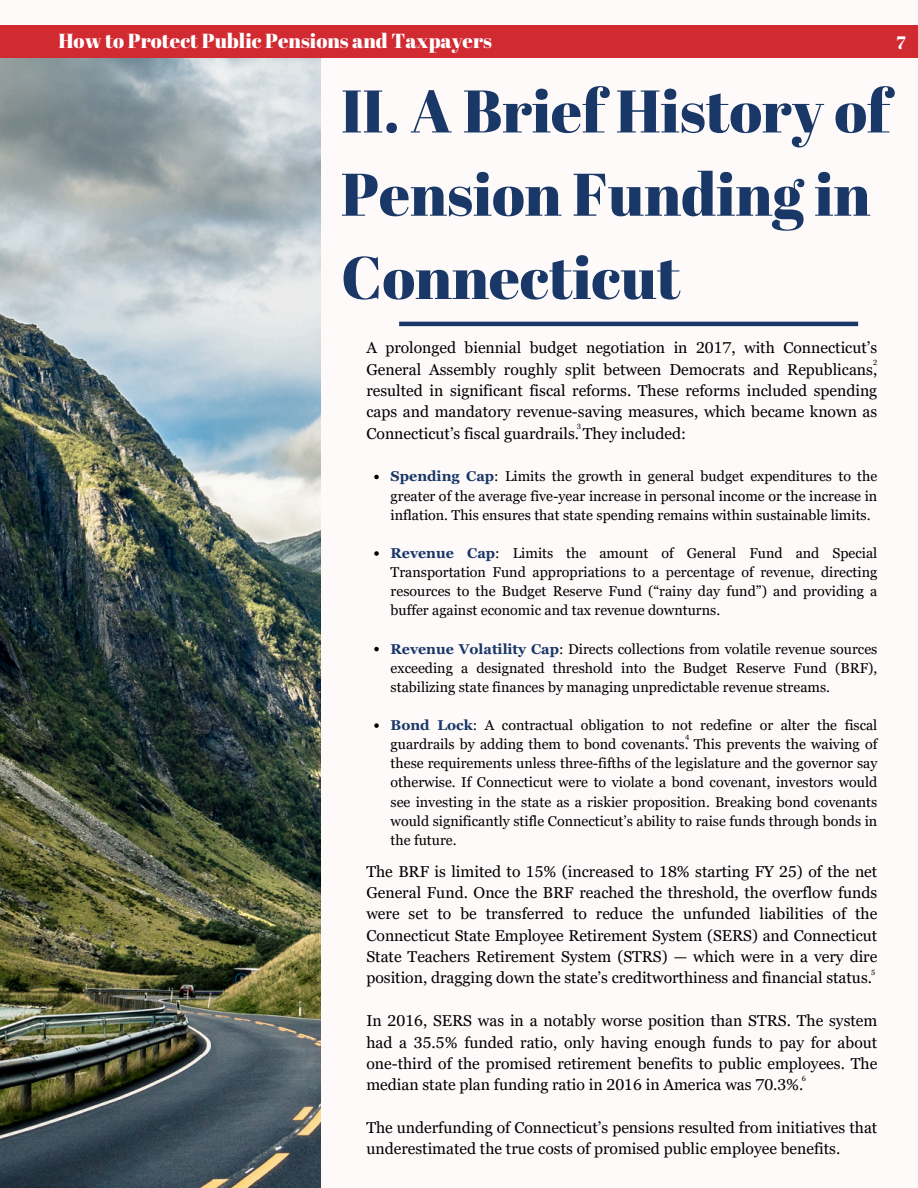
<style>
.page{position:relative;width:918px;height:1188px;background:#fefafa}
.page>*{position:absolute;margin:0;border:0;box-sizing:border-box;transform-origin:0 0}
.t1{font:60px/83.2px "Abril Fatface";color:#193767}
.t2{font:20.25px "Abril Fatface";color:#fff}
.t3{font:18px "Abril Fatface";color:#fff}
.t4{font:15.75px/21.3px "Georgia Pro";color:#000;text-align:justify}
.t5{font:14.25px/19.2px "Georgia Pro";color:#000;text-align:justify}
.t6{font:7.5px "Georgia Pro";color:#000}
.s1{font-weight:700;color:#193767}
</style>
<div class="page">
<div style="left:0;top:25px;width:918px;height:33px;background:#d12a31"></div>
<img style="left:0;top:58px;width:321px;height:1130px">
<hr style="left:399px;top:322px;width:459px;height:4px;background:#193767">
<svg style="left:374px;top:475px;width:5px;height:4px"></svg>
<svg style="left:374px;top:551px;width:5px;height:5px"></svg>
<svg style="left:374px;top:647px;width:5px;height:4px"></svg>
<svg style="left:374px;top:723px;width:5px;height:5px"></svg>
<p class="t2" style="left:58px;top:27px;width:435px">How to Protect Public Pensions and Taxpayers</p>
<p class="t3" style="left:896px;top:30px;width:11px">7</p>
<p class="t1" style="left:341px;top:68px;width:550px">II. A Brief History of<br>Pension Funding in<br>Connecticut</p>
<p class="t4" style="left:366px;top:337px;width:512px">A prolonged biennial budget negotiation in 2017, with Connecticut’s General Assembly roughly split between Democrats and Republicans, resulted in significant fiscal reforms. These reforms included spending caps and mandatory revenue-saving measures, which became known as Connecticut’s fiscal guardrails. They included:</p>
<p class="t5" style="left:391px;top:467px;width:488px"><span class="s1">Spending Cap</span>: Limits the growth in general budget expenditures to the greater of the average five-year increase in personal income or the increase in inflation. This ensures that state spending remains within sustainable limits.</p>
<p class="t5" style="left:391px;top:543px;width:488px"><span class="s1">Revenue Cap</span>: Limits the amount of General Fund and Special Transportation Fund appropriations to a percentage of revenue, directing resources to the Budget Reserve Fund (“rainy day fund”) and providing a buffer against economic and tax revenue downturns.</p>
<p class="t5" style="left:391px;top:639px;width:488px"><span class="s1">Revenue Volatility Cap</span>: Directs collections from volatile revenue sources exceeding a designated threshold into the Budget Reserve Fund (BRF), stabilizing state finances by managing unpredictable revenue streams.</p>
<p class="t5" style="left:391px;top:716px;width:488px"><span class="s1">Bond Lock</span>: A contractual obligation to not redefine or alter the fiscal guardrails by adding them to bond covenants. This prevents the waiving of these requirements unless three-fifths of the legislature and the governor say otherwise. If Connecticut were to violate a bond covenant, investors would see investing in the state as a riskier proposition. Breaking bond covenants would significantly stifle Connecticut’s ability to raise funds through bonds in the future.</p>
<p class="t4" style="left:366px;top:860px;width:512px">The BRF is limited to 15% (increased to 18% starting FY 25) of the net General Fund. Once the BRF reached the threshold, the overflow funds were set to be transferred to reduce the unfunded liabilities of the Connecticut State Employee Retirement System (SERS) and Connecticut State Teachers Retirement System (STRS) — which were in a very dire position, dragging down the state’s creditworthiness and financial status.</p>
<p class="t4" style="left:366px;top:1010px;width:512px">In 2016, SERS was in a notably worse position than STRS. The system had a 35.5% funded ratio, only having enough funds to pay for about one-third of the promised retirement benefits to public employees. The median state plan funding ratio in 2016 in America was 70.3%.</p>
<p class="t4" style="left:366px;top:1117px;width:512px">The underfunding of Connecticut’s pensions resulted from initiatives that underestimated the true costs of promised public employee benefits.</p>
<p class="t6" style="left:873px;top:358px;width:6px">2</p>
<p class="t6" style="left:577px;top:422px;width:6px">3</p>
<p class="t6" style="left:685px;top:733px;width:6px">4</p>
<p class="t6" style="left:871px;top:968px;width:6px">5</p>
<p class="t6" style="left:802px;top:1074px;width:6px">6</p>
</div>
